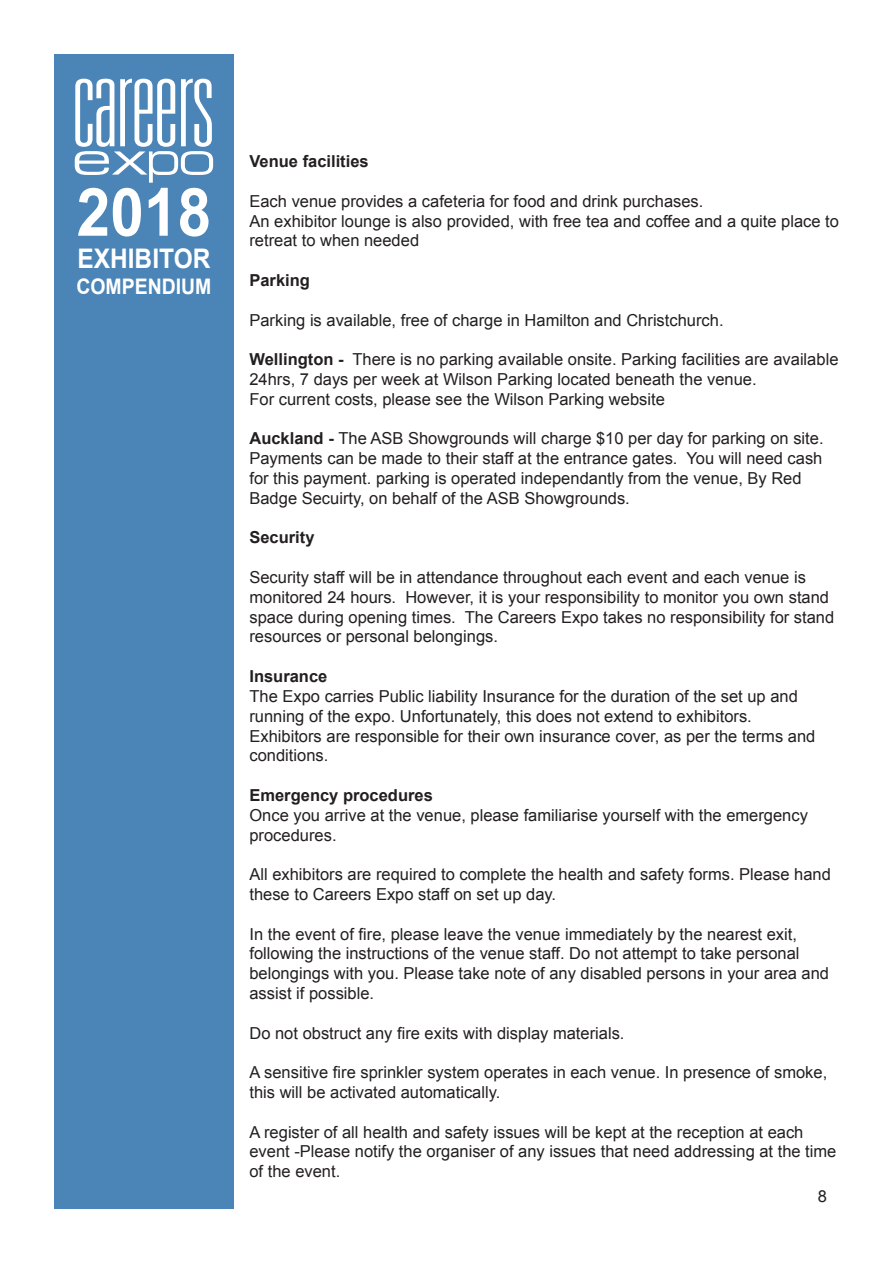
<style>
.page{position:relative;width:893px;height:1263px;background:#fff}
.page>*{position:absolute;margin:0;border:0;box-sizing:border-box;transform-origin:0 0}
.t1{font:700 66.75px "Arial";color:#fff;scale:.91 1}
.t2{font:700 27px "Arial";color:#fff;scale:.91 1}
.t3{font:700 21.45px "Arial";color:#fff;scale:.91 1}
.t4{font:16.5px/19.8px "Arial";color:#231f20}
.t5{font:700 16.5px "Arial";color:#231f20}
.s1{font-weight:700}
</style>
<div class="page">
<div style="left:54px;top:54px;width:180px;height:1155px;background:#4b84b6"></div>
<svg style="left:75px;top:79px;width:138px;height:104px"></svg>
<p class="t1" style="left:77px;top:168px;width:149px">2018</p>
<p class="t2" style="left:77px;top:241px;width:148px">EXHIBITOR</p>
<p class="t3" style="left:76px;top:272px;width:150px">COMPENDIUM</p>
<p class="t5" style="left:249px;top:150px;width:121px">Venue facilities</p>
<p class="t4" style="left:249px;top:191px;width:591px">Each venue provides a cafeteria for food and drink purchases.<br>An exhibitor lounge is also provided, with free tea and coffee and a quite place to retreat to when needed</p>
<p class="t5" style="left:249px;top:269px;width:62px">Parking</p>
<p class="t4" style="left:249px;top:310px;width:476px">Parking is available, free of charge in Hamilton and Christchurch.</p>
<p class="t4" style="left:249px;top:350px;width:590px"><span class="s1">Wellington -</span> There is no parking available onsite. Parking facilities are available<br>24hrs, 7 days per week at Wilson Parking located beneath the venue.<br>For current costs, please see the Wilson Parking website</p>
<p class="t4" style="left:249px;top:429px;width:576px"><span class="s1">Auckland -</span> The ASB Showgrounds will charge $10 per day for parking on site.<br>Payments can be made to their staff at the entrance gates. You will need cash for this payment. parking is operated independantly from the venue, By Red Badge Secuirty, on behalf of the ASB Showgrounds.</p>
<p class="t5" style="left:249px;top:527px;width:67px">Security</p>
<p class="t4" style="left:249px;top:567px;width:586px">Security staff will be in attendance throughout each event and each venue is monitored 24 hours. However, it is your responsibility to monitor you own stand space during opening times. The Careers Expo takes no responsibility for stand resources or personal belongings.</p>
<p class="t5" style="left:249px;top:665px;width:79px">Insurance</p>
<p class="t4" style="left:249px;top:686px;width:567px">The Expo carries Public liability Insurance for the duration of the set up and running of the expo. Unfortunately, this does not extend to exhibitors.<br>Exhibitors are responsible for their own insurance cover, as per the terms and conditions.</p>
<p class="t5" style="left:249px;top:784px;width:185px">Emergency procedures</p>
<p class="t4" style="left:249px;top:805px;width:560px">Once you arrive at the venue, please familiarise yourself with the emergency procedures.</p>
<p class="t4" style="left:249px;top:864px;width:583px">All exhibitors are required to complete the health and safety forms. Please hand these to Careers Expo staff on set up day.</p>
<p class="t4" style="left:249px;top:924px;width:581px">In the event of fire, please leave the venue immediately by the nearest exit, following the instructions of the venue staff. Do not attempt to take personal belongings with you. Please take note of any disabled persons in your area and assist if possible.</p>
<p class="t4" style="left:249px;top:1023px;width:377px">Do not obstruct any fire exits with display materials.</p>
<p class="t4" style="left:249px;top:1062px;width:579px">A sensitive fire sprinkler system operates in each venue. In presence of smoke, this will be activated automatically.</p>
<p class="t4" style="left:249px;top:1122px;width:588px">A register of all health and safety issues will be kept at the reception at each event -Please notify the organiser of any issues that need addressing at the time of the event.</p>
<p class="t4" style="left:818px;top:1186px;width:11px">8</p>
</div>
